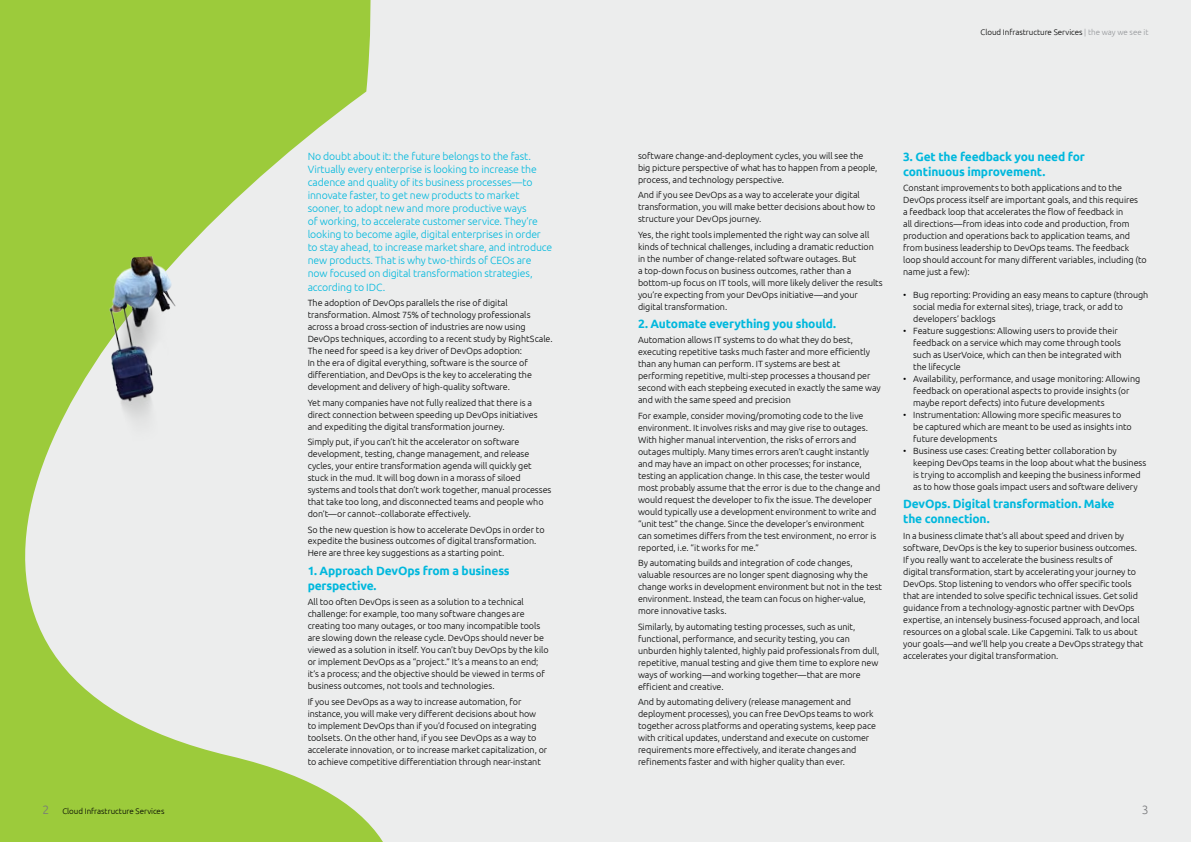
<style>
.page{position:relative;width:1191px;height:842px;background:#fff}
.page>*{position:absolute;margin:0;border:0;box-sizing:border-box;transform-origin:0 0}
.t1{font:700 12px/15px "Ubuntu";letter-spacing:-.015em;color:#00b8dd}
.t2{font:300 12px "Ubuntu";color:#77787b}
.t3{font:300 10.5px/13px "Ubuntu";letter-spacing:-.01em;color:#00b8dd}
.t4{font:300 9px/12px "Ubuntu";letter-spacing:-.005em;color:#000}
.t5{font:300 8px "Ubuntu";letter-spacing:-.005em;color:#000}
.s1{color:#939598}
.s2{font-size:12px;color:#77787b}
</style>
<div class="page">
<div style="left:582px;top:0;width:609px;height:842px;background:#eceded"></div>
<svg style="left:0;top:0;width:582px;height:842px;background:#d3e2b7"></svg>
<img style="left:99px;top:254px;width:105px;height:235px">
<p class="t3" style="left:308px;top:149px;width:246px">No doubt about it: the future belongs to the fast.<br>Virtually every enterprise is looking to increase the cadence and quality of its business processes—to innovate faster, to get new products to market sooner, to adopt new and more productive ways<br>of working, to accelerate customer service. They’re looking to become agile, digital enterprises in order to stay ahead, to increase market share, and introduce new products. That is why two-thirds of CEOs are now focused on digital transformation strategies,</p>
<p class="t3" style="left:308px;top:280px;width:79px">according to IDC.</p>
<p class="t4" style="left:308px;top:297px;width:246px">The adoption of DevOps parallels the rise of digital transformation. Almost 75% of technology professionals across a broad cross-section of industries are now using DevOps techniques, according to a recent study by RightScale.<br>The need for speed is a key driver of DevOps adoption:<br>In the era of digital everything, software is the source of differentiation, and DevOps is the key to accelerating the development and delivery of high-quality software.</p>
<p class="t4" style="left:308px;top:396px;width:231px">Yet many companies have not fully realized that there is a direct connection between speeding up DevOps initiatives and expediting the digital transformation journey.</p>
<p class="t4" style="left:308px;top:436px;width:245px">Simply put, if you can’t hit the accelerator on software development, testing, change management, and release cycles, your entire transformation agenda will quickly get stuck in the mud. It will bog down in a morass of siloed systems and tools that don’t work together, manual processes that take too long, and disconnected teams and people who don’t—or cannot--collaborate effectively.</p>
<p class="t4" style="left:308px;top:523px;width:238px">So the new question is how to accelerate DevOps in order to expedite the business outcomes of digital transformation.<br>Here are three key suggestions as a starting point.</p>
<h1 class="t1" style="left:308px;top:563px;width:204px">1. Approach DevOps from a business perspective.</h1>
<p class="t4" style="left:308px;top:596px;width:242px">All too often DevOps is seen as a solution to a technical challenge: for example, too many software changes are creating too many outages, or too many incompatible tools are slowing down the release cycle. DevOps should never be viewed as a solution in itself. You can’t buy DevOps by the kilo or implement DevOps as a “project.” It’s a means to an end; it’s a process; and the objective should be viewed in terms of business outcomes, not tools and technologies.</p>
<p class="t4" style="left:308px;top:695px;width:241px">If you see DevOps as a way to increase automation, for instance, you will make very different decisions about how<br>to implement DevOps than if you’d focused on integrating toolsets. On the other hand, if you see DevOps as a way to accelerate innovation, or to increase market capitalization, or to achieve competitive differentiation through near-instant</p>
<p class="t5" style="left:980px;top:27px;width:169px">Cloud Infrastructure Services <span class="s1">| the way we see it</span></p>
<p class="t4" style="left:638px;top:149px;width:241px">software change-and-deployment cycles, you will see the big picture perspective of what has to happen from a people, process, and technology perspective.</p>
<p class="t4" style="left:638px;top:189px;width:239px">And if you see DevOps as a way to accelerate your digital transformation, you will make better decisions about how to structure your DevOps journey.</p>
<p class="t4" style="left:638px;top:228px;width:246px">Yes, the right tools implemented the right way can solve all kinds of technical challenges, including a dramatic reduction in the number of change-related software outages. But<br>a top-down focus on business outcomes, rather than a bottom-up focus on IT tools, will more likely deliver the results you’re expecting from your DevOps initiative—and your digital transformation.</p>
<h1 class="t1" style="left:638px;top:316px;width:200px">2. Automate everything you should.</h1>
<p class="t4" style="left:638px;top:334px;width:244px">Automation allows IT systems to do what they do best, executing repetitive tasks much faster and more efficiently than any human can perform. IT systems are best at performing repetitive, multi-step processes a thousand per second with each stepbeing executed in exactly the same way and with the same speed and precision</p>
<p class="t4" style="left:638px;top:409px;width:244px">For example, consider moving/promoting code to the live environment. It involves risks and may give rise to outages.<br>With higher manual intervention, the risks of errors and outages multiply. Many times errors aren’t caught instantly and may have an impact on other processes; for instance, testing an application change. In this case, the tester would most probably assume that the error is due to the change and would request the developer to fix the issue. The developer would typically use a development environment to write and “unit test” the change. Since the developer’s environment can sometimes differs from the test environment, no error is reported, i.e. “it works for me.”</p>
<p class="t4" style="left:638px;top:557px;width:245px">By automating builds and integration of code changes, valuable resources are no longer spent diagnosing why the change works in development environment but not in the test environment. Instead, the team can focus on higher-value, more innovative tasks.</p>
<p class="t4" style="left:638px;top:620px;width:243px">Similarly, by automating testing processes, such as unit, functional, performance, and security testing, you can unburden highly talented, highly paid professionals from dull, repetitive, manual testing and give them time to explore new ways of working—and working together—that are more efficient and creative.</p>
<p class="t4" style="left:638px;top:695px;width:239px">And by automating delivery (release management and deployment processes), you can free DevOps teams to work together across platforms and operating systems, keep pace with critical updates, understand and execute on customer requirements more effectively, and iterate changes and refinements faster and with higher quality than ever.</p>
<h1 class="t1" style="left:903px;top:149px;width:183px">3. Get the feedback you need for continuous improvement.</h1>
<p class="t4" style="left:903px;top:182px;width:245px">Constant improvements to both applications and to the DevOps process itself are important goals, and this requires<br>a feedback loop that accelerates the flow of feedback in<br>all directions—from ideas into code and production, from production and operations back to application teams, and from business leadership to DevOps teams. The feedback loop should account for many different variables, including (to name just a few):</p>
<p class="t4" style="left:913px;top:288px;width:237px;text-indent:-10px">• Bug reporting: Providing an easy means to capture (through social media for external sites), triage, track, or add to developers’ backlogs</p>
<p class="t4" style="left:913px;top:324px;width:210px;text-indent:-10px">• Feature suggestions: Allowing users to provide their feedback on a service which may come through tools such as UserVoice, which can then be integrated with the lifecycle</p>
<p class="t4" style="left:913px;top:372px;width:229px;text-indent:-10px">• Availability, performance, and usage monitoring: Allowing feedback on operational aspects to provide insights (or maybe report defects) into future developments</p>
<p class="t4" style="left:913px;top:408px;width:220px;text-indent:-10px">• Instrumentation: Allowing more specific measures to be captured which are meant to be used as insights into future developments</p>
<p class="t4" style="left:913px;top:444px;width:235px;text-indent:-10px">• Business use cases: Creating better collaboration by keeping DevOps teams in the loop about what the business is trying to accomplish and keeping the business informed as to how those goals impact users and software delivery</p>
<h1 class="t1" style="left:903px;top:496px;width:213px">DevOps. Digital transformation. Make the connection.</h1>
<p class="t4" style="left:903px;top:529px;width:242px">In a business climate that’s all about speed and driven by software, DevOps is the key to superior business outcomes.<br>If you really want to accelerate the business results of<br>digital transformation, start by accelerating your journey to DevOps. Stop listening to vendors who offer specific tools that are intended to solve specific technical issues. Get solid guidance from a technology-agnostic partner with DevOps expertise, an intensely business-focused approach, and local resources on a global scale. Like Capgemini. Talk to us about your goals—and we’ll help you create a DevOps strategy that accelerates your digital transformation.</p>
<p class="t5" style="left:43px;top:806px;width:123px"><span class="s2">2</span> Cloud Infrastructure Services</p>
<h1 class="t2" style="left:1141px;top:802px;width:8px">3</h1>
</div>
